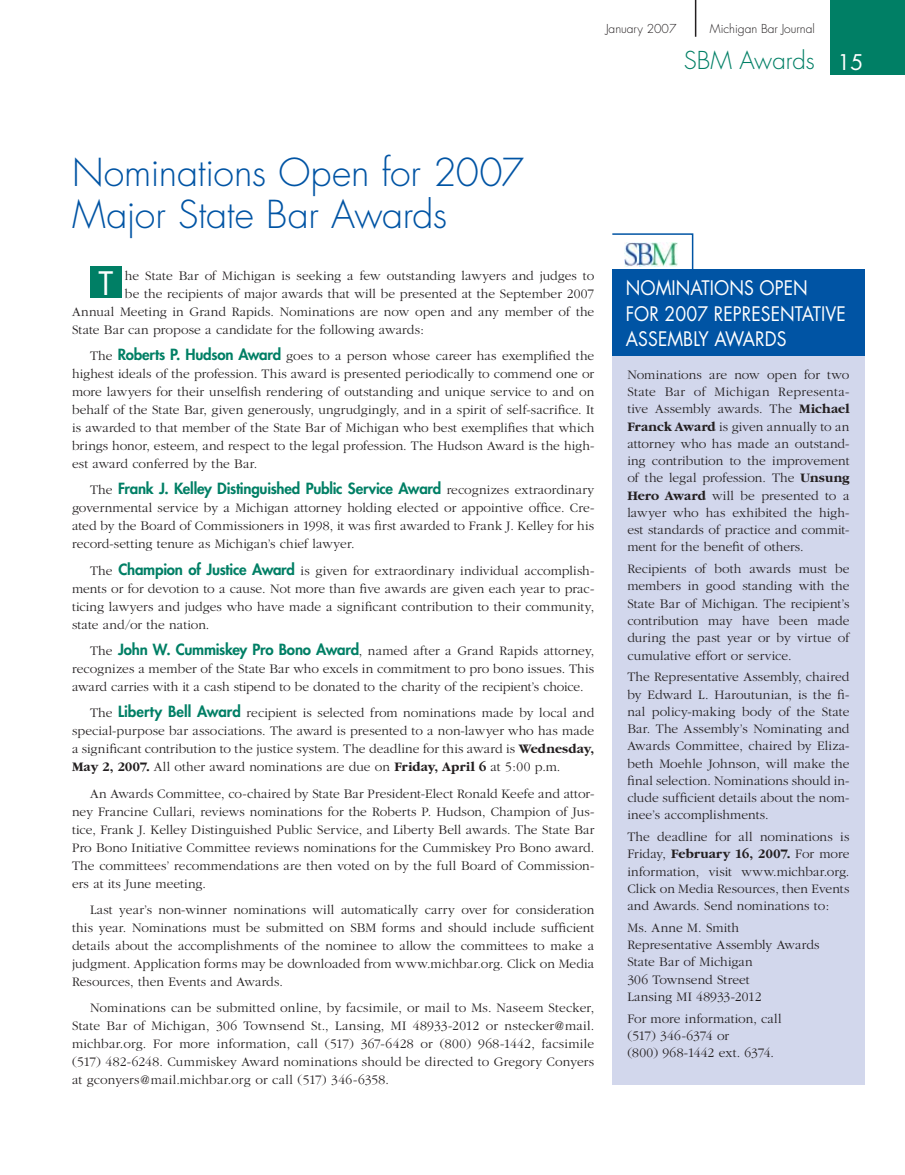
<style>
.page{position:relative;width:905px;height:1175px;background:#fff}
.page>*{position:absolute;margin:0;border:0;box-sizing:border-box;transform-origin:0 0}
.t1{font:300 37.5px/42px "Futura";letter-spacing:-.005em;color:#0054a4}
.t2{font:31.5px "Futura";color:#fff}
.t3{font:300 24px "Futura";color:#007f65}
.t4{font:19.5px/25.5px "Futura";letter-spacing:.005em;color:#fff;scale:.9 1}
.t5{font:800 15px "Futura";letter-spacing:-.015em;color:#007f65}
.t6{font:300 13.5px/17.2px "Garamond";letter-spacing:.005em;color:#231f20;text-align:justify}
.t7{font:300 12px "Futura";color:#231f20}
.s1{font-weight:400;font-size:21px;color:#fff}
.s2{font-family:"Futura";font-weight:800;font-size:15px;color:#007f65}
.s3{font-family:"Garamond";font-weight:300;font-size:13.5px;color:#231f20}
.s4{font-weight:700}
</style>
<div class="page">
<div style="left:830px;top:0;width:74px;height:75px;background:#007f65"></div>
<hr style="left:694px;top:0;width:2px;height:37px;background:#231f20">
<div style="left:612px;top:270px;width:252px;height:814px;background:#d2d7ec"></div>
<div style="left:612px;top:270px;width:252px;height:86px;background:#0054a4"></div>
<svg style="left:612px;top:233px;width:82px;height:37px"></svg>
<div style="left:90px;top:266px;width:32px;height:32px;background:#007f65"></div>
<p class="t7" style="left:606px;top:21px;width:72px">January 2007</p>
<p class="t7" style="left:710px;top:21px;width:106px">Michigan Bar Journal</p>
<h3 class="t3" style="left:683px;top:45px;width:181px">SBM Awards <span class="s1">15</span></h3>
<h1 class="t1" style="left:72px;top:152px;width:453px">Nominations Open for 2007<br>Major State Bar Awards</h1>
<h2 class="t2" style="left:99px;top:261px;width:16px">T</h2>
<p class="t6" style="left:125px;top:267px;width:471px">he State Bar of Michigan is seeking a few outstanding lawyers and judges to</p>
<p class="t6" style="left:125px;top:285px;width:471px">be the recipients of major awards that will be presented at the September 2007</p>
<p class="t6" style="left:72px;top:303px;width:524px">Annual Meeting in Grand Rapids. Nominations are now open and any member of the</p>
<p class="t6" style="left:72px;top:321px;width:353px">State Bar can propose a candidate for the following awards:</p>
<p class="t6" style="left:72px;top:347px;width:524px;line-height:18px;text-indent:18px">The <span class="s2">Roberts P. Hudson Award</span> goes to a person whose career has exemplified the highest ideals of the profession. This award is presented periodically to commend one or more lawyers for their unselfish rendering of outstanding and unique service to and on behalf of the State Bar, given generously, ungrudgingly, and in a spirit of self-sacrifice. It is awarded to that member of the State Bar of Michigan who best exemplifies that which brings honor, esteem, and respect to the legal profession. The Hudson Award is the high&shy;est award conferred by the Bar.</p>
<p class="t5" style="left:90px;top:479px;width:505px"><span class="s3">The</span> Frank J. Kelley Distinguished Public Service Award <span class="s3">recognizes extraordinary</span></p>
<p class="t6" style="left:72px;top:499px;width:524px;line-height:18px">governmental service by a Michigan attorney holding elected or appointive office. Cre&shy;ated by the Board of Commissioners in 1998, it was first awarded to Frank J. Kelley for his record-setting tenure as Michigan’s chief lawyer.</p>
<p class="t6" style="left:72px;top:561px;width:524px;line-height:18px;text-indent:18px">The <span class="s2">Champion of Justice Award</span> is given for extraordinary individual accomplish&shy;ments or for devotion to a cause. Not more than five awards are given each year to prac&shy;ticing lawyers and judges who have made a significant contribution to their community, state and/or the nation.</p>
<p class="t6" style="left:72px;top:642px;width:524px;line-height:18px;text-indent:18px">The <span class="s2">John W. Cummiskey Pro Bono Award</span>, named after a Grand Rapids attorney, recognizes a member of the State Bar who excels in commitment to pro bono issues. This award carries with it a cash stipend to be donated to the charity of the recipient’s choice.</p>
<p class="t6" style="left:72px;top:704px;width:523px;line-height:18px;text-indent:18px">The <span class="s2">Liberty Bell Award</span> recipient is selected from nominations made by local and special-purpose bar associations. The award is presented to a non-lawyer who has made a significant contribution to the justice system. The deadline for this award is <span class="s4">Wednesday, May 2, 2007.</span> All other award nominations are due on <span class="s4">Friday, April 6</span> at 5:00 p.m.</p>
<p class="t6" style="left:72px;top:784px;width:524px;line-height:18px;text-indent:18px">An Awards Committee, co-chaired by State Bar President-Elect Ronald Keefe and attor&shy;ney Francine Cullari, reviews nominations for the Roberts P. Hudson, Champion of Jus&shy;tice, Frank J. Kelley Distinguished Public Service, and Liberty Bell awards. The State Bar Pro Bono Initiative Committee reviews nominations for the Cummiskey Pro Bono award.<br>The committees’ recommendations are then voted on by the full Board of Commission&shy;ers at its June meeting.</p>
<p class="t6" style="left:72px;top:900px;width:523px;line-height:18px;text-indent:18px">Last year’s non-winner nominations will automatically carry over for consideration this year. Nominations must be submitted on SBM forms and should include sufficient details about the accomplishments of the nominee to allow the committees to make a judgment. Application forms may be downloaded from www.michbar.org. Click on Media Resources, then Events and Awards.</p>
<p class="t6" style="left:72px;top:999px;width:524px;line-height:18px;text-indent:18px">Nominations can be submitted online, by facsimile, or mail to Ms. Naseem Stecker, State Bar of Michigan, 306 Townsend St., Lansing, MI 48933-2012 or nstecker@mail. michbar.org. For more information, call (517) 367-6428 or (800) 968-1442, facsimile (517) 482-6248. Cummiskey Award nominations should be directed to Gregory Conyers at gconyers@mail.michbar.org or call (517) 346-6358.</p>
<h3 class="t4" style="left:626px;top:275px;width:246px">NOMINATIONS OPEN<br>FOR 2007 REPRESENTATIVE<br>ASSEMBLY AWARDS</h3>
<p class="t6" style="left:627px;top:366px;width:224px">Nominations are now open for two State Bar of Michigan Representa&shy;tive Assembly awards. The <span class="s4">Michael Franck Award</span> is given annually to an attorney who has made an outstand&shy;ing contribution to the improvement of the legal profession. The <span class="s4">Unsung Hero Award</span> will be presented to a lawyer who has exhibited the high&shy;est standards of practice and commit&shy;ment for the benefit of others.</p>
<p class="t6" style="left:627px;top:560px;width:224px">Recipients of both awards must be members in good standing with the State Bar of Michigan. The recipient’s contribution may have been made during the past year or by virtue of cumulative effort or service.</p>
<p class="t6" style="left:627px;top:668px;width:224px">The Representative Assembly, chaired by Edward L. Haroutunian, is the fi&shy;nal policy-making body of the State Bar. The Assembly’s Nominating and Awards Committee, chaired by Eliza&shy;beth Moehle Johnson, will make the final selection. Nominations should in&shy;clude sufficient details about the nom&shy;inee’s accomplishments.</p>
<p class="t6" style="left:627px;top:828px;width:223px">The deadline for all nominations is Friday, <span class="s4">February 16, 2007.</span> For more information, visit www.michbar.org.<br>Click on Media Resources, then Events and Awards. Send nominations to:</p>
<p class="t6" style="left:627px;top:919px;width:194px;text-align:left">Ms. Anne M. Smith<br>Representative Assembly Awards<br>State Bar of Michigan<br>306 Townsend Street<br>Lansing MI 48933-2012</p>
<p class="t6" style="left:627px;top:1010px;width:156px;text-align:left">For more information, call (517) 346-6374 or<br>(800) 968-1442 ext. 6374.</p>
</div>
